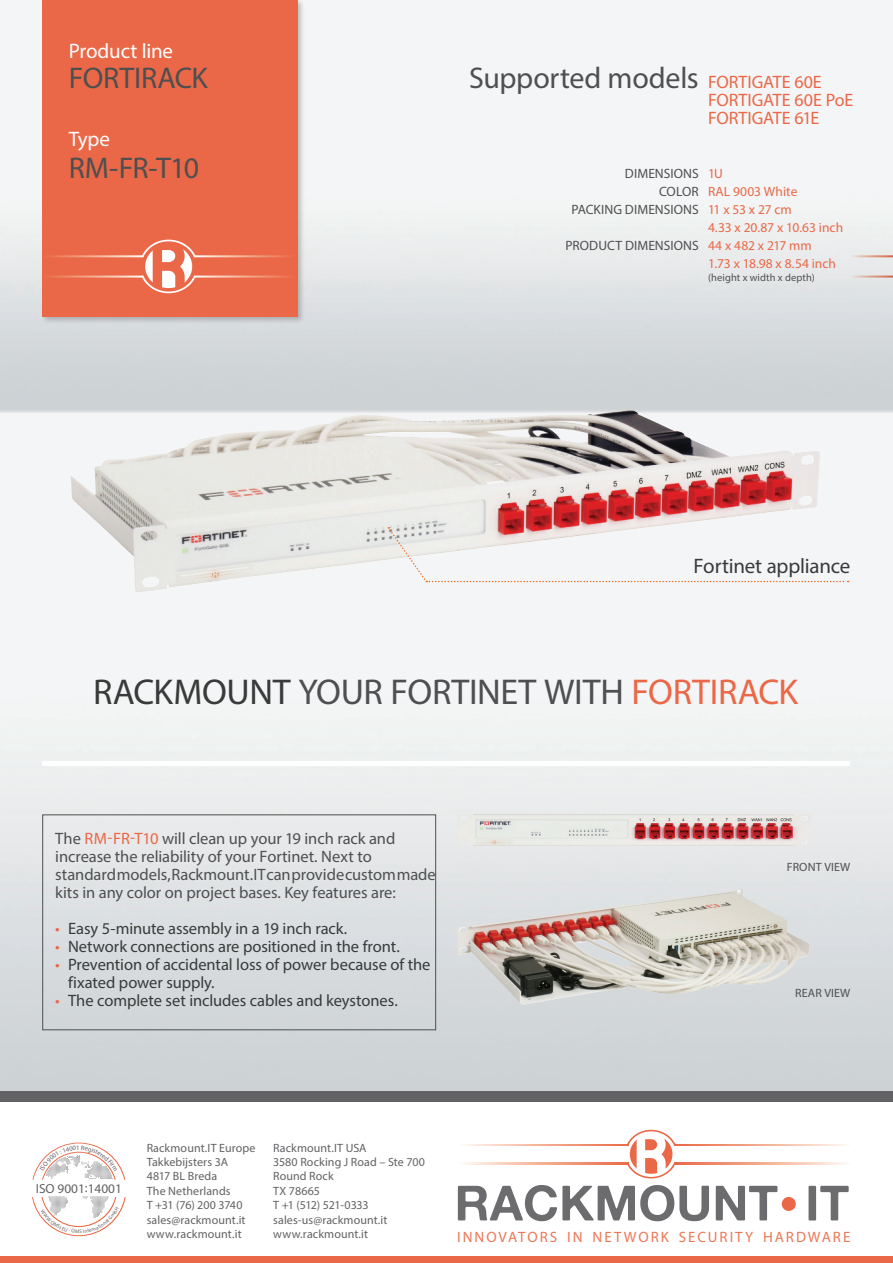
<style>
.page{position:relative;width:893px;height:1263px;background:#fff}
.page>*{position:absolute;margin:0;border:0;box-sizing:border-box;transform-origin:0 0}
.t1{font:36px "Myriad Pro";letter-spacing:-.01em;color:#4e4f50}
.t2{font:30px "Myriad Pro";letter-spacing:-.01em;color:#4e4f50}
.t3{font:21px "Myriad Pro";letter-spacing:-.01em;color:#393a39}
.t4{font:21px "Myriad Pro";letter-spacing:-.01em;color:#fff}
.t5{font:18px/18px "Myriad Pro";color:#ea6847}
.t6{font:16.5px/18px "Myriad Pro";letter-spacing:-.005em;color:#393a39}
.t7{font:16.5px/18px "Myriad Pro";letter-spacing:-.005em;color:#4e4f50}
.t8{font:15px "Myriad Pro";letter-spacing:.13em;color:#ec7756}
.t9{font:13.5px/18px "Myriad Pro";color:#ea6847}
.t10{font:13.5px/18px "Myriad Pro";letter-spacing:.005em;color:#4e4f50;text-align:right}
.t11{font:13.2px "Courier";color:#616164}
.t12{font:12px/14.4px "Myriad Pro";letter-spacing:.01em;color:#626265}
.t13{font:12px "Myriad Pro";letter-spacing:.015em;color:#4e4f50}
.t14{font:10.5px "Myriad Pro";letter-spacing:.015em;color:#4e4f50}
.s1{color:#393a39}
.s2{color:#ea6847}
</style>
<div class="page">
<img style="left:0;top:0;width:893px;height:1090px">
<div style="left:0;top:1090px;width:893px;height:11px;background:#626265"></div>
<hr style="left:43px;top:761px;width:807px;height:4px;background:#fff">
<div style="left:0;top:1256px;width:893px;height:7px;background:#ea6847"></div>
<div style="left:41px;top:0;width:264px;height:324px;background:#231f20;opacity:.25"></div>
<div style="left:43px;top:0;width:255px;height:316px;background:#ea6847"></div>
<svg style="left:850px;top:255px;width:43px;height:2px"></svg>
<svg style="left:850px;top:276px;width:43px;height:2px"></svg>
<svg style="left:50px;top:240px;width:239px;height:53px"></svg>
<div style="left:43px;top:815px;width:393px;height:215px;border:1px solid #4e4f50"></div>
<svg style="left:627px;top:1130px;width:49px;height:48px"></svg>
<svg style="left:458px;top:1185px;width:251px;height:36px"></svg>
<svg style="left:716px;top:1186px;width:61px;height:34px"></svg>
<svg style="left:808px;top:1186px;width:41px;height:34px"></svg>
<svg style="left:464px;top:1144px;width:164px;height:2px"></svg>
<svg style="left:464px;top:1162px;width:164px;height:2px"></svg>
<svg style="left:674px;top:1144px;width:171px;height:2px"></svg>
<svg style="left:674px;top:1162px;width:171px;height:2px"></svg>
<div style="left:782px;top:1197px;width:14px;height:14px;background:#ea6847;border-radius:50%"></div>
<img style="left:71px;top:410px;width:557px;height:183px">
<img style="left:457px;top:814px;width:342px;height:32px">
<img style="left:456px;top:889px;width:354px;height:116px">
<svg style="left:388px;top:527px;width:461px;height:55px"></svg>
<svg style="left:32px;top:1196px;width:94px;height:40px"></svg>
<svg style="left:32px;top:1142px;width:93px;height:38px"></svg>
<h3 class="t4" style="left:69px;top:38px;width:106px">Product line</h3>
<h2 class="t2" style="left:69px;top:60px;width:141px">FORTIRACK</h2>
<h3 class="t4" style="left:69px;top:126px;width:43px">Type</h3>
<h2 class="t2" style="left:69px;top:149px;width:132px">RM-FR-T10</h2>
<h2 class="t2" style="left:469px;top:59px;width:231px">Supported models</h2>
<h3 class="t5" style="left:708px;top:72px;width:147px">FORTIGATE 60E<br>FORTIGATE 60E PoE<br>FORTIGATE 61E</h3>
<p class="t10" style="left:571px;top:164px;width:129px">DIMENSIONS<br>COLOR<br>PACKING DIMENSIONS</p>
<p class="t10" style="left:565px;top:236px;width:135px">PRODUCT DIMENSIONS</p>
<p class="t9" style="left:708px;top:164px;width:137px">1U<br>RAL 9003 White<br>11 x 53 x 27 cm<br>4.33 x 20.87 x 10.63 inch<br>44 x 482 x 217 mm<br>1.73 x 18.98 x 8.54 inch</p>
<p class="t14" style="left:708px;top:271px;width:108px">(height x width x depth)</p>
<h3 class="t3" style="left:693px;top:553px;width:158px">Fortinet appliance</h3>
<h1 class="t1" style="left:93px;top:669px;width:706px"><span class="s1">RACKMOUNT</span> YOUR FORTINET WITH <span class="s2">FORTIRACK</span></h1>
<h3 class="t7" style="left:55px;top:829px;width:382px">The <span class="s2">RM-FR-T10</span> will clean up your 19 inch rack and increase the reliability of your Fortinet. Next to standard models, Rackmount.IT can provide custom made kits in any color on project bases. Key features are:</h3>
<h3 class="t6" style="left:55px;top:919px;width:294px"><span class="s2">•</span> Easy 5-minute assembly in a 19 inch rack.</h3>
<h3 class="t6" style="left:55px;top:937px;width:346px"><span class="s2">•</span> Network connections are positioned in the front.</h3>
<h3 class="t6" style="left:68px;top:955px;width:364px;text-indent:-13px"><span class="s2">•</span> Prevention of accidental loss of power because of the fixated power supply.</h3>
<h3 class="t6" style="left:55px;top:991px;width:344px"><span class="s2">•</span> The complete set includes cables and keystones.</h3>
<p class="t13" style="left:787px;top:859px;width:65px">FRONT VIEW</p>
<p class="t13" style="left:795px;top:985px;width:57px">REAR VIEW</p>
<p class="t11" style="left:36px;top:1180px;width:87px">ISO 9001:14001</p>
<p class="t12" style="left:147px;top:1140px;width:110px">Rackmount.IT Europe<br>Takkebijsters 3A<br>4817 BL Breda<br>The Netherlands<br>T +31 (76) 200 3740 sales@rackmount.it www.rackmount.it</p>
<p class="t12" style="left:273px;top:1140px;width:153px">Rackmount.IT USA<br>3580 Rocking J Road – Ste 700<br>Round Rock<br>TX 78665<br>T +1 (512) 521-0333 sales-us@rackmount.it www.rackmount.it</p>
<p class="t8" style="left:457px;top:1228px;width:395px">INNOVATORS IN NETWORK SECURITY HARDWARE</p>
</div>
